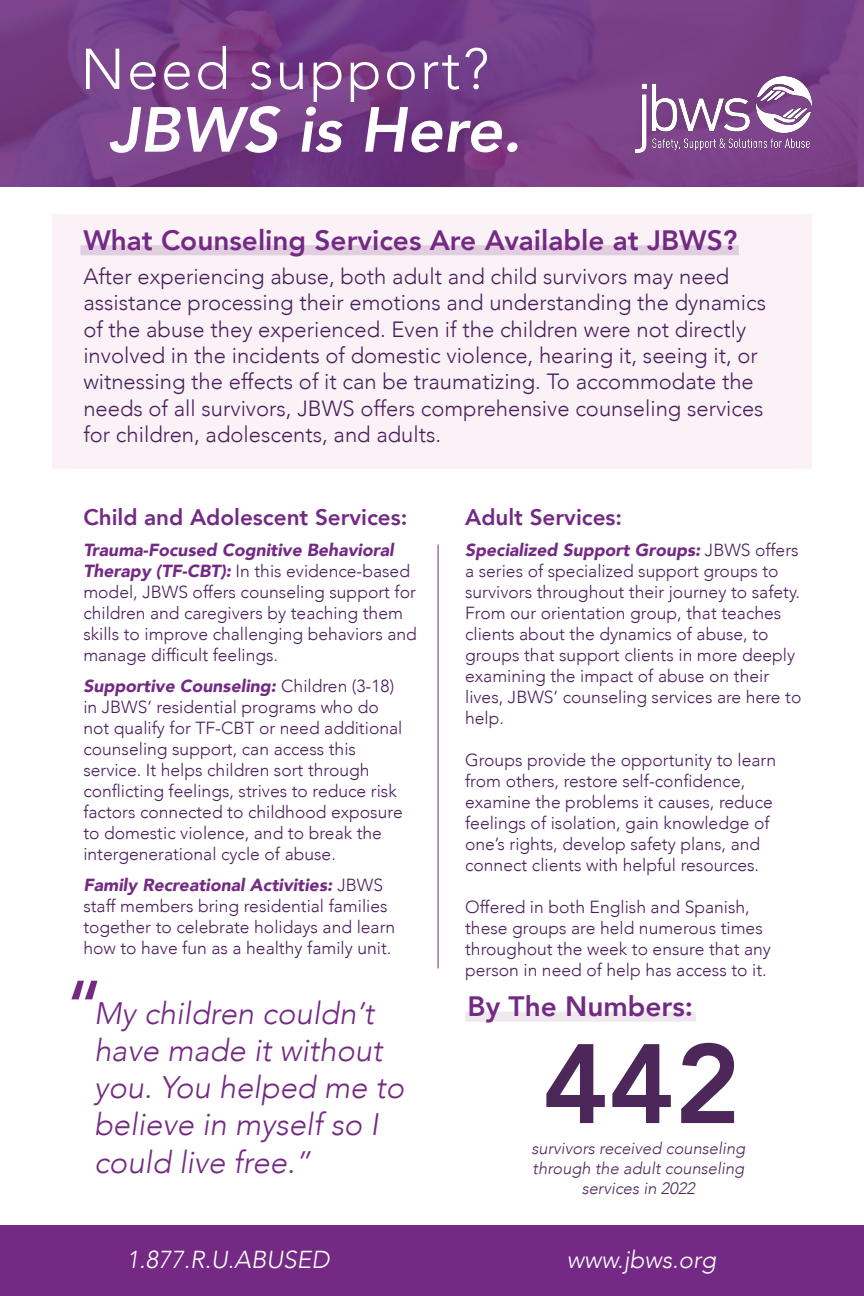
<style>
.page{position:relative;width:864px;height:1296px;background:#fff}
.page>*{position:absolute;margin:0;border:0;box-sizing:border-box;transform-origin:0 0}
.t1{font:800 111.5px "Avenir";color:#4d2759}
.t2{font:500 76px "Avenir";color:#742a83}
.t3{font:italic 800 63px "Avenir";color:#fff}
.t4{font:300 57px "Avenir";letter-spacing:.04em;color:#fff}
.t5{font:italic 300 31px/37.2px "Avenir";color:#742a83}
.t6{font:800 28px "Avenir";color:#742a84}
.t7{font:italic 300 24.5px "Avenir";color:#fff}
.t8{font:800 22.5px "Avenir";color:#742a84}
.t9{font:300 22px/26.4px "Avenir";color:#4a1f5b}
.t10{font:300 17.5px/21px "Avenir";color:#4a1f5b}
.t11{font:italic 300 16.5px/19.8px "Avenir";color:#4d2759;text-align:center}
.s1{font-weight:900;font-style:italic;color:#742a84}
</style>
<div class="page">
<img style="left:0;top:0;width:864px;height:187px">
<div style="left:52px;top:214px;width:760px;height:255px;background:#faf2f7"></div>
<div style="left:80px;top:245px;width:659px;height:10px;background:#e1cedf"></div>
<div style="left:465px;top:1012px;width:231px;height:10px;background:#f0e8ef"></div>
<div style="left:0;top:1226px;width:864px;height:70px;background:#742a84"></div>
<img style="left:636px;top:77px;width:176px;height:75px">
<hr style="left:438px;top:544px;width:1px;height:424px;background:#742a84">
<p class="t4" style="left:80px;top:36px;width:410px">Need support?</p>
<p class="t3" style="left:108px;top:92px;width:414px">JBWS is Here.</p>
<p class="t6" style="left:83px;top:219px;width:655px">What Counseling Services Are Available at JBWS?</p>
<p class="t9" style="left:83px;top:263px;width:684px">After experiencing abuse, both adult and child survivors may need assistance processing their emotions and understanding the dynamics of the abuse they experienced. Even if the children were not directly involved in the incidents of domestic violence, hearing it, seeing it, or witnessing the effects of it can be traumatizing. To accommodate the needs of all survivors, JBWS offers comprehensive counseling services for children, adolescents, and adults.</p>
<p class="t8" style="left:83px;top:500px;width:326px">Child and Adolescent Services:</p>
<p class="t10" style="left:83px;top:540px;width:335px"><span class="s1">Trauma-Focused Cognitive Behavioral Therapy (TF-CBT):</span> In this evidence-based model, JBWS offers counseling support for children and caregivers by teaching them skills to improve challenging behaviors and manage difficult feelings.</p>
<p class="t10" style="left:83px;top:676px;width:321px"><span class="s1">Supportive Counseling:</span> Children (3-18) in JBWS’ residential programs who do not qualify for TF-CBT or need additional counseling support, can access this service. It helps children sort through conflicting feelings, strives to reduce risk factors connected to childhood exposure to domestic violence, and to break the intergenerational cycle of abuse.</p>
<p class="t10" style="left:83px;top:875px;width:313px"><span class="s1">Family Recreational Activities:</span> JBWS staff members bring residential families together to celebrate holidays and learn how to have fun as a healthy family unit.</p>
<p class="t2" style="left:65px;top:942px;width:41px">“</p>
<p class="t5" style="left:94px;top:994px;width:312px">My children couldn’t have made it without you. You helped me to believe in myself so I could live free.”</p>
<p class="t8" style="left:465px;top:500px;width:159px">Adult Services:</p>
<p class="t10" style="left:465px;top:540px;width:338px"><span class="s1">Specialized Support Groups:</span> JBWS offers a series of specialized support groups to survivors throughout their journey to safety.<br>From our orientation group, that teaches clients about the dynamics of abuse, to groups that support clients in more deeply examining the impact of abuse on their lives, JBWS’ counseling services are here to help.</p>
<p class="t10" style="left:465px;top:750px;width:312px">Groups provide the opportunity to learn from others, restore self-confidence, examine the problems it causes, reduce feelings of isolation, gain knowledge of one’s rights, develop safety plans, and connect clients with helpful resources.</p>
<p class="t10" style="left:465px;top:897px;width:307px">Offered in both English and Spanish, these groups are held numerous times throughout the week to ensure that any person in need of help has access to it.</p>
<p class="t6" style="left:468px;top:985px;width:227px">By The Numbers:</p>
<p class="t1" style="left:543px;top:998px;width:200px">442</p>
<p class="t11" style="left:533px;top:1158px;width:213px">through the adult counseling services in 2022</p>
<p class="t11" style="left:532px;top:1138px;width:215px">survivors received counseling</p>
<p class="t7" style="left:127px;top:1245px;width:205px">1.877.R.U.ABUSED</p>
<p class="t7" style="left:567px;top:1245px;width:151px">www.jbws.org</p>
</div>
